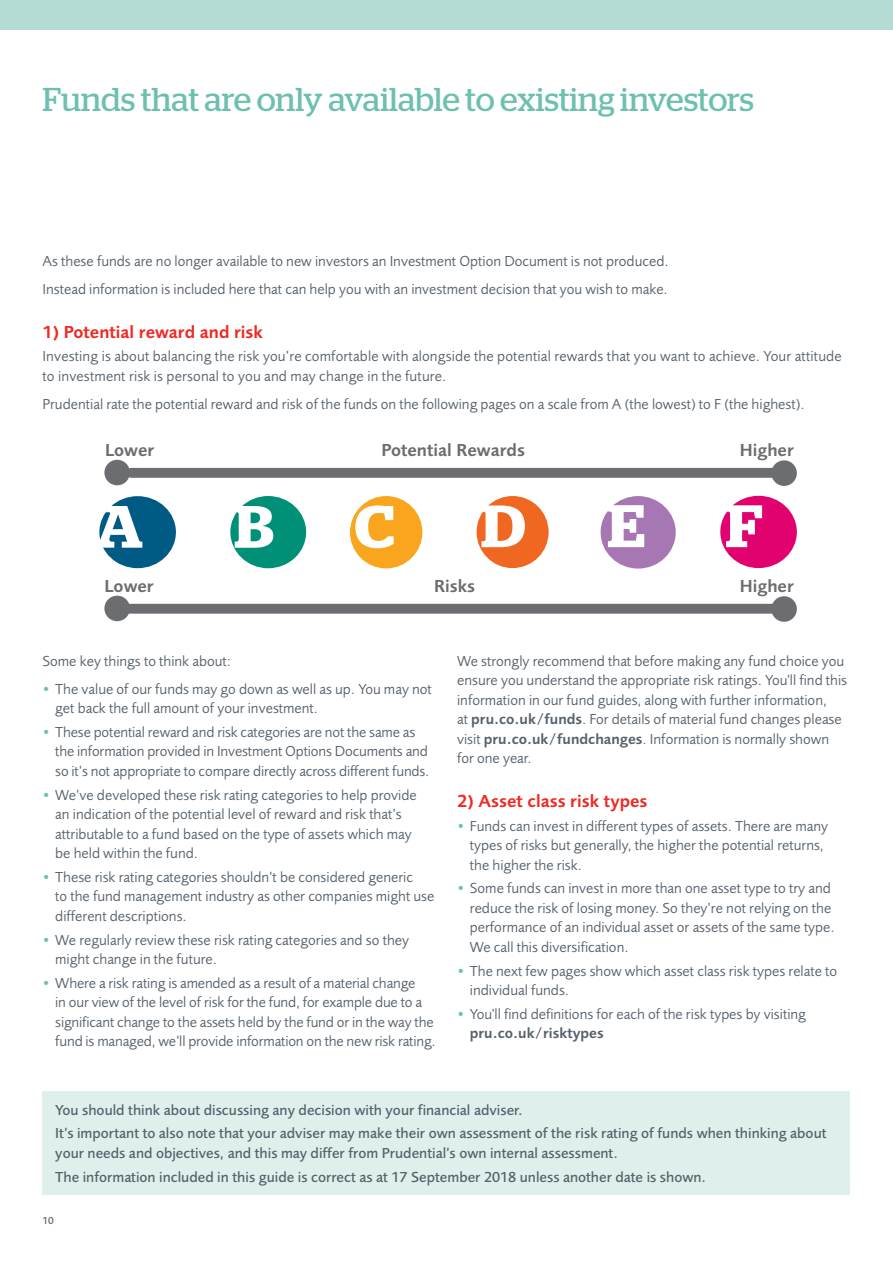
<style>
.page{position:relative;width:893px;height:1263px;background:#fff}
.page>*{position:absolute;margin:0;border:0;box-sizing:border-box;transform-origin:0 0}
.t1{font:600 60px "Stag";color:#fff;scale:1.04 1}
.t2{font:600 59.7px "Stag";color:#fff;scale:1.06 1}
.t3{font:600 59.55px "Stag";color:#fff;scale:1.06 1}
.t4{font:33px "Stag";letter-spacing:-.005em;color:#6dc0b0}
.t5{font:600 18px "Pru Sans OT2";color:#ee2a23}
.t6{font:600 18px "Pru Sans";color:#6c6d70}
.t7{font:15px/19.5px "Pru Sans OT2";color:#56626c}
.t8{font:500 15px/23.7px "Pru Sans OT2";color:#56626c}
.t9{font:500 10.5px "Pru Sans OT2";color:#56626c}
.s1{color:#6dc0b0}
.s2{font-weight:600}
</style>
<div class="page">
<div style="left:0;top:0;width:893px;height:30px;background:#b5dcd4"></div>
<div style="left:720px;top:496px;width:77px;height:72px;background:#e10270;border-radius:50%"></div>
<div style="left:127px;top:468px;width:659px;height:10px;background:#6c6d70;border-radius:5px"></div>
<div style="left:771px;top:460px;width:26px;height:26px;background:#6c6d70;border-radius:50%"></div>
<div style="left:104px;top:460px;width:26px;height:25px;background:#6c6d70;border-radius:50%"></div>
<div style="left:601px;top:496px;width:75px;height:73px;background:#a677b3;border-radius:50%"></div>
<div style="left:477px;top:496px;width:72px;height:72px;background:#f06721;border-radius:50%"></div>
<div style="left:230px;top:496px;width:76px;height:72px;background:#009077;border-radius:50%"></div>
<div style="left:99px;top:496px;width:77px;height:72px;background:#005b84;border-radius:50%"></div>
<div style="left:350px;top:496px;width:72px;height:72px;background:#f9a51e;border-radius:50%"></div>
<div style="left:122px;top:604px;width:657px;height:10px;background:#6c6d70;border-radius:5px"></div>
<div style="left:771px;top:596px;width:26px;height:26px;background:#6c6d70;border-radius:50%"></div>
<div style="left:104px;top:596px;width:26px;height:25px;background:#6c6d70;border-radius:50%"></div>
<div style="left:43px;top:1091px;width:807px;height:104px;background:#dff0ec"></div>
<h3 class="t4" style="left:43px;top:81px;width:713px">Funds that are only available to existing investors</h3>
<p class="t7" style="left:43px;top:247px;width:628px;line-height:28px">As these funds are no longer available to new investors an Investment Option Document is not produced.<br>Instead information is included here that can help you with an investment decision that you wish to make.</p>
<p class="t5" style="left:43px;top:321px;width:222px">1) Potential reward and risk</p>
<p class="t7" style="left:43px;top:347px;width:801px">Investing is about balancing the risk you’re comfortable with alongside the potential rewards that you want to achieve. Your attitude to investment risk is personal to you and may change in the future.</p>
<p class="t7" style="left:43px;top:394px;width:764px">Prudential rate the potential reward and risk of the funds on the following pages on a scale from A (the lowest) to F (the highest).</p>
<p class="t6" style="left:105px;top:440px;width:51px">Lower</p>
<p class="t6" style="left:740px;top:440px;width:55px">Higher</p>
<p class="t6" style="left:381px;top:440px;width:145px">Potential Rewards</p>
<h3 class="t3" style="left:96px;top:492px;width:46px">A</h3>
<h3 class="t3" style="left:234px;top:492px;width:39px">B</h3>
<h3 class="t3" style="left:354px;top:492px;width:39px">C</h3>
<h3 class="t3" style="left:481px;top:491px;width:44px">D</h3>
<h1 class="t1" style="left:607px;top:491px;width:38px">E</h1>
<h2 class="t2" style="left:725px;top:491px;width:37px">F</h2>
<p class="t6" style="left:104px;top:576px;width:51px">Lower</p>
<p class="t6" style="left:434px;top:575px;width:43px">Risks</p>
<p class="t6" style="left:740px;top:576px;width:55px">Higher</p>
<p class="t7" style="left:43px;top:651px;width:190px">Some key things to think about:</p>
<p class="t7" style="left:55px;top:679px;width:378px;text-indent:-13px"><span class="s1">•</span> The value of our funds may go down as well as up. You may not get back the full amount of your investment.</p>
<p class="t7" style="left:55px;top:722px;width:376px;text-indent:-13px"><span class="s1">•</span> These potential reward and risk categories are not the same as the information provided in Investment Options Documents and so it’s not appropriate to compare directly across different funds.</p>
<p class="t7" style="left:55px;top:785px;width:363px;text-indent:-13px"><span class="s1">•</span> We’ve developed these risk rating categories to help provide an indication of the potential level of reward and risk that’s attributable to a fund based on the type of assets which may be held within the fund.</p>
<p class="t7" style="left:55px;top:867px;width:381px;text-indent:-13px"><span class="s1">•</span> These risk rating categories shouldn’t be considered generic<br>to the fund management industry as other companies might use different descriptions.</p>
<p class="t7" style="left:55px;top:930px;width:355px;text-indent:-13px"><span class="s1">•</span> We regularly review these risk rating categories and so they might change in the future.</p>
<p class="t7" style="left:55px;top:973px;width:382px;text-indent:-13px"><span class="s1">•</span> Where a risk rating is amended as a result of a material change<br>in our view of the level of risk for the fund, for example due to a significant change to the assets held by the fund or in the way the fund is managed, we’ll provide information on the new risk rating.</p>
<p class="t7" style="left:457px;top:651px;width:392px">We strongly recommend that before making any fund choice you ensure you understand the appropriate risk ratings. You'll find this information in our fund guides, along with further information,<br>at <span class="s2">pru.co.uk/funds</span>. For details of material fund changes please visit <span class="s2">pru.co.uk/fundchanges</span>. Information is normally shown for one year.</p>
<p class="t5" style="left:457px;top:790px;width:192px">2) Asset class risk types</p>
<p class="t7" style="left:470px;top:816px;width:360px;text-indent:-13px"><span class="s1">•</span> Funds can invest in different types of assets. There are many types of risks but generally, the higher the potential returns, the higher the risk.</p>
<p class="t7" style="left:470px;top:878px;width:366px;text-indent:-13px"><span class="s1">•</span> Some funds can invest in more than one asset type to try and reduce the risk of losing money. So they’re not relying on the performance of an individual asset or assets of the same type.<br>We call this diversification.</p>
<p class="t7" style="left:470px;top:961px;width:369px;text-indent:-13px"><span class="s1">•</span> The next few pages show which asset class risk types relate to individual funds.</p>
<p class="t7" style="left:470px;top:1004px;width:338px;text-indent:-13px"><span class="s1">•</span> You'll find definitions for each of the risk types by visiting <span class="s2">pru.co.uk/risktypes</span></p>
<p class="t8" style="left:55px;top:1097px;width:773px">You should think about discussing any decision with your financial adviser.<br>It’s important to also note that your adviser may make their own assessment of the risk rating of funds when thinking about</p>
<p class="t8" style="left:55px;top:1141px;width:652px">your needs and objectives, and this may differ from Prudential’s own internal assessment.<br>The information included in this guide is correct as at 17 September 2018 unless another date is shown.</p>
<p class="t9" style="left:43px;top:1214px;width:13px">10</p>
</div>
